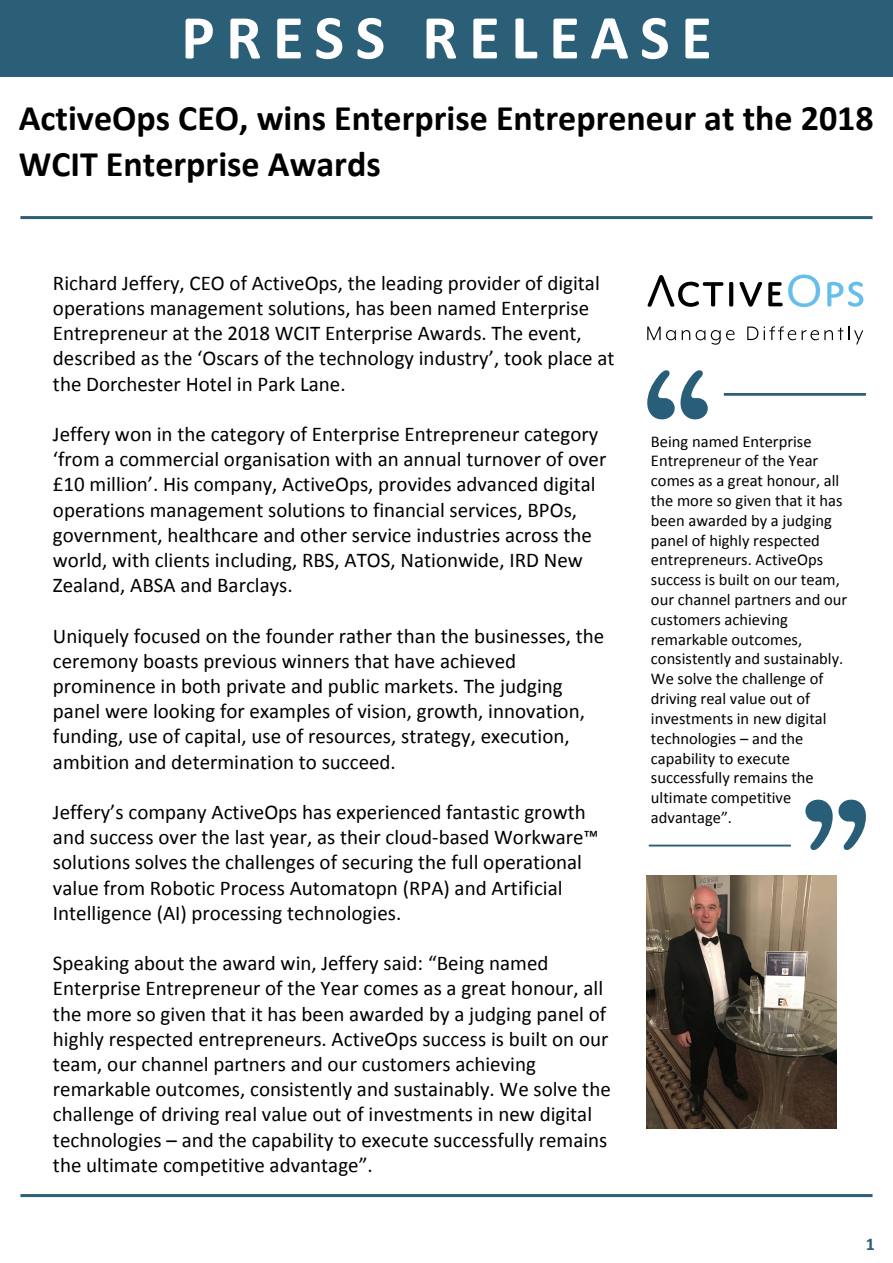
<style>
.page{position:relative;width:893px;height:1263px;background:#fff}
.page>*{position:absolute;margin:0;border:0;box-sizing:border-box;transform-origin:0 0}
.t1{font:700 63px "Calibri";letter-spacing:.18em;color:#fff}
.t2{font:700 36px/46.2px "Calibri";color:#000}
.t3{font:21px/25.2px "Calibri";color:#000}
.t4{font:700 18px "Calibri";color:#2a5f77}
.t5{font:16.5px/19.8px "Calibri";color:#000}
</style>
<div class="page">
<div style="left:0;top:0;width:893px;height:76px;background:#2a5f77"></div>
<hr style="left:20px;top:216px;width:852px;height:3px;background:#2a5f77">
<hr style="left:724px;top:393px;width:142px;height:3px;background:#2a5f77">
<svg style="left:729px;top:282px;width:4px;height:25px"></svg>
<svg style="left:739px;top:282px;width:23px;height:25px"></svg>
<svg style="left:768px;top:275px;width:52px;height:32px"></svg>
<svg style="left:827px;top:282px;width:36px;height:25px"></svg>
<svg style="left:648px;top:275px;width:75px;height:32px"></svg>
<svg style="left:647px;top:327px;width:29px;height:13px"></svg>
<svg style="left:682px;top:330px;width:8px;height:10px"></svg>
<svg style="left:696px;top:330px;width:9px;height:10px"></svg>
<svg style="left:711px;top:330px;width:23px;height:15px"></svg>
<svg style="left:747px;top:327px;width:11px;height:13px"></svg>
<svg style="left:764px;top:326px;width:32px;height:14px"></svg>
<svg style="left:802px;top:327px;width:61px;height:17px"></svg>
<svg style="left:647px;top:370px;width:61px;height:49px"></svg>
<hr style="left:649px;top:844px;width:142px;height:3px;background:#2a5f77">
<svg style="left:805px;top:800px;width:61px;height:50px"></svg>
<hr style="left:20px;top:1194px;width:852px;height:3px;background:#2a5f77">
<img style="left:646px;top:875px;width:190px;height:254px">
<h1 class="t1" style="left:181px;top:-3px;width:532px">PRESS RELEASE</h1>
<h2 class="t2" style="left:19px;top:95px;width:856px">ActiveOps CEO, wins Enterprise Entrepreneur at the 2018<br>WCIT Enterprise Awards</h2>
<p class="t3" style="left:53px;top:270px;width:563px">Richard Jeffery, CEO of ActiveOps, the leading provider of digital operations management solutions, has been named Enterprise Entrepreneur at the 2018 WCIT Enterprise Awards. The event, described as the ‘Oscars of the technology industry’, took place at the Dorchester Hotel in Park Lane.</p>
<p class="t3" style="left:53px;top:421px;width:555px">Jeffery won in the category of Enterprise Entrepreneur category ‘from a commercial organisation with an annual turnover of over £10 million’. His company, ActiveOps, provides advanced digital operations management solutions to financial services, BPOs, government, healthcare and other service industries across the world, with clients including, RBS, ATOS, Nationwide, IRD New Zealand, ABSA and Barclays.</p>
<p class="t3" style="left:53px;top:623px;width:553px">Uniquely focused on the founder rather than the businesses, the ceremony boasts previous winners that have achieved prominence in both private and public markets. The judging panel were looking for examples of vision, growth, innovation, funding, use of capital, use of resources, strategy, execution, ambition and determination to succeed.</p>
<p class="t3" style="left:53px;top:799px;width:547px">Jeffery’s company ActiveOps has experienced fantastic growth and success over the last year, as their cloud-based Workware™ solutions solves the challenges of securing the full operational value from Robotic Process Automatopn (RPA) and Artificial Intelligence (AI) processing technologies.</p>
<p class="t3" style="left:53px;top:951px;width:559px">Speaking about the award win, Jeffery said: “Being named Enterprise Entrepreneur of the Year comes as a great honour, all the more so given that it has been awarded by a judging panel of highly respected entrepreneurs. ActiveOps success is built on our team, our channel partners and our customers achieving remarkable outcomes, consistently and sustainably. We solve the challenge of driving real value out of investments in new digital technologies – and the capability to execute successfully remains the ultimate competitive advantage”.</p>
<p class="t5" style="left:651px;top:431px;width:198px">Being named Enterprise<br>Entrepreneur of the Year comes as a great honour, all the more so given that it has been awarded by a judging panel of highly respected entrepreneurs. ActiveOps success is built on our team, our channel partners and our customers achieving remarkable outcomes, consistently and sustainably.<br>We solve the challenge of driving real value out of investments in new digital technologies – and the capability to execute successfully remains the ultimate competitive advantage”.</p>
<p class="t4" style="left:866px;top:1232px;width:11px">1</p>
</div>
